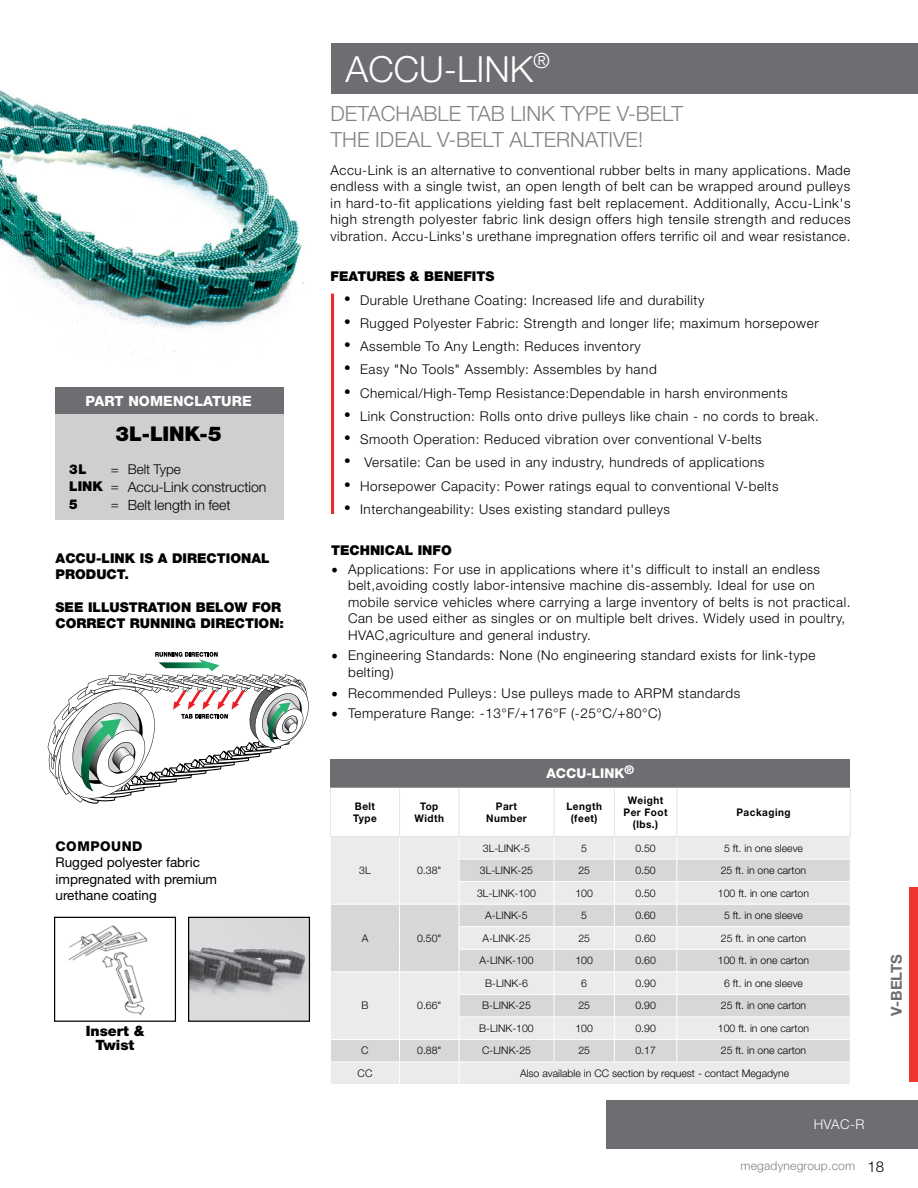
<style>
.page{position:relative;width:918px;height:1188px;background:#fff}
.page>*{position:absolute;margin:0;border:0;box-sizing:border-box;transform-origin:0 0}
.t1{font:300 36px "Helvetica Neue LT Std";color:#fff}
.t2{font:300 21px/25.2px "Helvetica Neue LT Std";color:#808285}
.t3{font:900 20.4px "Helvetica Neue LT Std";letter-spacing:-.005em;color:#000}
.t4{font:700 15px "Helvetica Neue LT Std";color:#6d6e71}
.t5{font:900 14.25px/14.2px "Helvetica Neue LT Std";color:#000;text-align:center}
.t6{font:300 14.1px "Helvetica Neue LT Std";color:#000}
.t7{font:800 14.1px "Helvetica Neue LT Std";letter-spacing:.01em;color:#fff}
.t8{font:300 13.5px/16.5px "Helvetica Neue LT Std";letter-spacing:.04em;color:#000}
.t9{font:900 13.5px/16.2px "Helvetica Neue LT Std";color:#000}
.t10{font:13.5px/16.5px "Helvetica Neue LT Std";color:#000}
.t11{font:800 13.5px "Helvetica Neue LT Std";color:#fff}
.t12{font:300 13.5px "Helvetica Neue LT Std";color:#000}
.t13{font:800 13.5px "Helvetica Neue LT Std";letter-spacing:.04em;color:#000}
.t14{font:300 13.5px "Helvetica Neue LT Std";color:#fff}
.t15{font:900 13.5px "Helvetica Neue LT Std";color:#000;scale:.95 1}
.t16{font:300 12px "Helvetica Neue LT Std";letter-spacing:.02em;color:#808285}
.t17{font:300 10.5px "Helvetica Neue LT Std";color:#000}
.t18{font:700 10.5px/12px "Helvetica Neue LT Std";letter-spacing:.05em;color:#000;text-align:center;scale:.95 1}
.s1{font-weight:900;font-size:13.5px}
.s2{font-size:13.5px}
.s3{font-family:"Gotham";font-weight:400;font-size:18px}
.s4{font-family:"Minion Pro";font-weight:400;font-size:18px}
.s5{font-size:15px;color:#000}
</style>
<div class="page">
<div style="left:331px;top:44px;width:587px;height:50px;background:#6d6e71"></div>
<div style="left:606px;top:1100px;width:312px;height:48px;background:#6d6e71"></div>
<div style="left:910px;top:888px;width:8px;height:194px;background:#ee352e"></div>
<div style="left:330px;top:759px;width:520px;height:29px;background:#6d6e71"></div>
<svg style="left:331px;top:788px;width:519px;height:296px"></svg>
<hr style="left:330px;top:788px;width:1px;height:48px;background:#e2e3e4">
<hr style="left:850px;top:788px;width:1px;height:48px;background:#e2e3e4">
<hr style="left:330px;top:836px;width:70px;height:1px;background:#e2e3e4">
<hr style="left:400px;top:836px;width:59px;height:1px;background:#e2e3e4">
<hr style="left:459px;top:836px;width:95px;height:1px;background:#e2e3e4">
<hr style="left:554px;top:836px;width:60px;height:1px;background:#e2e3e4">
<hr style="left:614px;top:836px;width:63px;height:1px;background:#e2e3e4">
<hr style="left:677px;top:836px;width:174px;height:1px;background:#e2e3e4">
<img style="left:190px;top:919px;width:118px;height:101px">
<div style="left:188px;top:917px;width:122px;height:105px;border:1px solid #000"></div>
<img style="left:68px;top:925px;width:80px;height:91px">
<div style="left:54px;top:917px;width:122px;height:105px;border:1px solid #000"></div>
<svg style="left:48px;top:652px;width:261px;height:152px"></svg>
<img style="left:0;top:90px;width:304px;height:273px">
<hr style="left:331px;top:294px;width:3px;height:220px;background:#ed2024">
<div style="left:55px;top:414px;width:229px;height:106px;background:#cdcfd0"></div>
<div style="left:55px;top:387px;width:229px;height:27px;background:#6d6e71"></div>
<p class="t7" style="left:86px;top:392px;width:168px">PART NOMENCLATURE</p>
<h3 class="t3" style="left:116px;top:422px;width:108px">3L-LINK-5</h3>
<p class="t15" style="left:69px;top:461px;width:20px">3L</p>
<p class="t12" style="left:111px;top:461px;width:71px">= Belt Type</p>
<p class="t6" style="left:69px;top:478px;width:199px"><span class="s1">LINK</span> <span class="s2">=</span> Accu-Link construction</p>
<p class="t15" style="left:69px;top:496px;width:11px">5</p>
<p class="t6" style="left:111px;top:496px;width:121px"><span class="s2">=</span> Belt length in feet</p>
<p class="t9" style="left:56px;top:550px;width:216px">ACCU-LINK IS A DIRECTIONAL<br>PRODUCT.</p>
<p class="t9" style="left:56px;top:599px;width:230px">SEE ILLUSTRATION BELOW FOR<br>CORRECT RUNNING DIRECTION:</p>
<p class="t13" style="left:56px;top:838px;width:89px">COMPOUND</p>
<p class="t10" style="left:56px;top:854px;width:163px">Rugged polyester fabric impregnated with premium urethane coating</p>
<p class="t5" style="left:86px;top:1024px;width:60px">Insert &amp;<br>Twist</p>
<h1 class="t1" style="left:346px;top:48px;width:206px">ACCU-LINK<sup>®</sup></h1>
<h2 class="t2" style="left:331px;top:101px;width:354px">DETACHABLE TAB LINK TYPE V-BELT<br>THE IDEAL V-BELT ALTERNATIVE!</h2>
<p class="t8" style="left:331px;top:161px;width:522px;text-align:justify">Accu-Link is an alternative to conventional rubber belts in many applications. Made endless with a single twist, an open length of belt can be wrapped around pulleys in hard-to-fit applications yielding fast belt replacement. Additionally, Accu-Link's high strength polyester fabric link design offers high tensile strength and reduces vibration. Accu-Links's urethane impregnation offers terrific oil and wear resistance.</p>
<p class="t9" style="left:331px;top:269px;width:165px">FEATURES &amp; BENEFITS</p>
<p class="t8" style="left:343px;top:291px;width:363px"><span class="s3">•</span> Durable Urethane Coating: Increased life and durability</p>
<p class="t8" style="left:343px;top:315px;width:477px"><span class="s3">•</span> Rugged Polyester Fabric: Strength and longer life; maximum horsepower</p>
<p class="t8" style="left:343px;top:338px;width:299px"><span class="s3">•</span> Assemble To Any Length: Reduces inventory</p>
<p class="t8" style="left:343px;top:361px;width:315px"><span class="s3">•</span> Easy "No Tools" Assembly: Assembles by hand</p>
<p class="t8" style="left:343px;top:384px;width:446px"><span class="s3">•</span> Chemical/High-Temp Resistance:Dependable in harsh environments</p>
<p class="t8" style="left:343px;top:408px;width:477px"><span class="s3">•</span> Link Construction: Rolls onto drive pulleys like chain - no cords to break.</p>
<p class="t8" style="left:343px;top:431px;width:420px"><span class="s3">•</span> Smooth Operation: Reduced vibration over conventional V-belts</p>
<p class="t8" style="left:343px;top:454px;width:423px"><span class="s3">•</span> Versatile: Can be used in any industry, hundreds of applications</p>
<p class="t8" style="left:343px;top:477px;width:437px"><span class="s3">•</span> Horsepower Capacity: Power ratings equal to conventional V-belts</p>
<p class="t8" style="left:343px;top:501px;width:328px"><span class="s3">•</span> Interchangeability: Uses existing standard pulleys</p>
<p class="t9" style="left:331px;top:542px;width:122px">TECHNICAL INFO</p>
<p class="t8" style="left:348px;top:560px;width:504px;text-indent:-17px"><span class="s4">•</span> Applications: For use in applications where it's difficult to install an endless belt,avoiding costly labor-intensive machine dis-assembly. Ideal for use on mobile service vehicles where carrying a large inventory of belts is not practical.<br>Can be used either as singles or on multiple belt drives. Widely used in poultry, HVAC,agriculture and general industry.</p>
<p class="t8" style="left:348px;top:647px;width:469px;text-indent:-17px"><span class="s4">•</span> Engineering Standards: None (No engineering standard exists for link-type belting)</p>
<p class="t8" style="left:331px;top:684px;width:411px"><span class="s4">•</span> Recommended Pulleys: Use pulleys made to ARPM standards</p>
<p class="t8" style="left:331px;top:705px;width:332px"><span class="s4">•</span> Temperature Range: -13°F/+176°F (-25°C/+80°C)</p>
<p class="t11" style="left:546px;top:765px;width:89px">ACCU-LINK<sup>®</sup></p>
<p class="t18" style="left:353px;top:800px;width:26px;text-align:left">Belt<br>Type</p>
<p class="t18" style="left:415px;top:800px;width:33px">Top<br>Width</p>
<p class="t18" style="left:486px;top:800px;width:44px">Part<br>Number</p>
<p class="t18" style="left:566px;top:800px;width:39px">Length (feet)</p>
<p class="t18" style="left:624px;top:794px;width:48px">Weight<br>Per Foot (lbs.)</p>
<p class="t18" style="left:736px;top:806px;width:59px">Packaging</p>
<p class="t17" style="left:359px;top:864px;width:13px">3L</p>
<p class="t17" style="left:417px;top:864px;width:26px">0.38"</p>
<p class="t17" style="left:362px;top:932px;width:8px">A</p>
<p class="t17" style="left:417px;top:932px;width:26px">0.50"</p>
<p class="t17" style="left:362px;top:999px;width:9px">B</p>
<p class="t17" style="left:417px;top:999px;width:26px">0.66"</p>
<p class="t17" style="left:483px;top:841px;width:49px">3L-LINK-5</p>
<p class="t17" style="left:581px;top:841px;width:7px">5</p>
<p class="t17" style="left:635px;top:841px;width:22px">0.50</p>
<p class="t17" style="left:724px;top:841px;width:80px">5 ft. in one sleeve</p>
<p class="t17" style="left:480px;top:864px;width:55px">3L-LINK-25</p>
<p class="t17" style="left:578px;top:864px;width:13px">25</p>
<p class="t17" style="left:635px;top:864px;width:22px">0.50</p>
<p class="t17" style="left:721px;top:864px;width:87px">25 ft. in one carton</p>
<p class="t17" style="left:477px;top:887px;width:60px">3L-LINK-100</p>
<p class="t17" style="left:575px;top:887px;width:19px">100</p>
<p class="t17" style="left:635px;top:887px;width:22px">0.50</p>
<p class="t17" style="left:718px;top:887px;width:93px">100 ft. in one carton</p>
<p class="t17" style="left:485px;top:909px;width:44px">A-LINK-5</p>
<p class="t17" style="left:581px;top:909px;width:7px">5</p>
<p class="t17" style="left:635px;top:909px;width:22px">0.60</p>
<p class="t17" style="left:724px;top:909px;width:80px">5 ft. in one sleeve</p>
<p class="t17" style="left:482px;top:932px;width:50px">A-LINK-25</p>
<p class="t17" style="left:578px;top:932px;width:13px">25</p>
<p class="t17" style="left:635px;top:932px;width:22px">0.60</p>
<p class="t17" style="left:721px;top:932px;width:87px">25 ft. in one carton</p>
<p class="t17" style="left:480px;top:954px;width:56px">A-LINK-100</p>
<p class="t17" style="left:575px;top:954px;width:19px">100</p>
<p class="t17" style="left:635px;top:954px;width:22px">0.60</p>
<p class="t17" style="left:718px;top:954px;width:93px">100 ft. in one carton</p>
<p class="t17" style="left:485px;top:977px;width:44px">B-LINK-6</p>
<p class="t17" style="left:581px;top:977px;width:7px">6</p>
<p class="t17" style="left:635px;top:977px;width:22px">0.90</p>
<p class="t17" style="left:724px;top:977px;width:80px">6 ft. in one sleeve</p>
<p class="t17" style="left:482px;top:999px;width:50px">B-LINK-25</p>
<p class="t17" style="left:578px;top:999px;width:13px">25</p>
<p class="t17" style="left:635px;top:999px;width:22px">0.90</p>
<p class="t17" style="left:721px;top:999px;width:87px">25 ft. in one carton</p>
<p class="t17" style="left:479px;top:1022px;width:56px">B-LINK-100</p>
<p class="t17" style="left:575px;top:1022px;width:19px">100</p>
<p class="t17" style="left:635px;top:1022px;width:22px">0.90</p>
<p class="t17" style="left:718px;top:1022px;width:93px">100 ft. in one carton</p>
<p class="t17" style="left:361px;top:1044px;width:9px">C</p>
<p class="t17" style="left:417px;top:1044px;width:26px">0.88"</p>
<p class="t17" style="left:482px;top:1044px;width:51px">C-LINK-25</p>
<p class="t17" style="left:578px;top:1044px;width:13px">25</p>
<p class="t17" style="left:635px;top:1044px;width:22px">0.17</p>
<p class="t17" style="left:721px;top:1044px;width:87px">25 ft. in one carton</p>
<p class="t17" style="left:358px;top:1067px;width:16px">CC</p>
<p class="t17" style="left:520px;top:1067px;width:271px">Also available in CC section by request - contact Megadyne</p>
<p class="t14" style="left:814px;top:1116px;width:52px">HVAC-R</p>
<p class="t4" style="left:887px;top:1016px;width:63px;rotate:-90deg">V-BELTS</p>
<p class="t16" style="left:741px;top:1159px;width:145px">megadynegroup.com <span class="s5">18</span></p>
</div>
